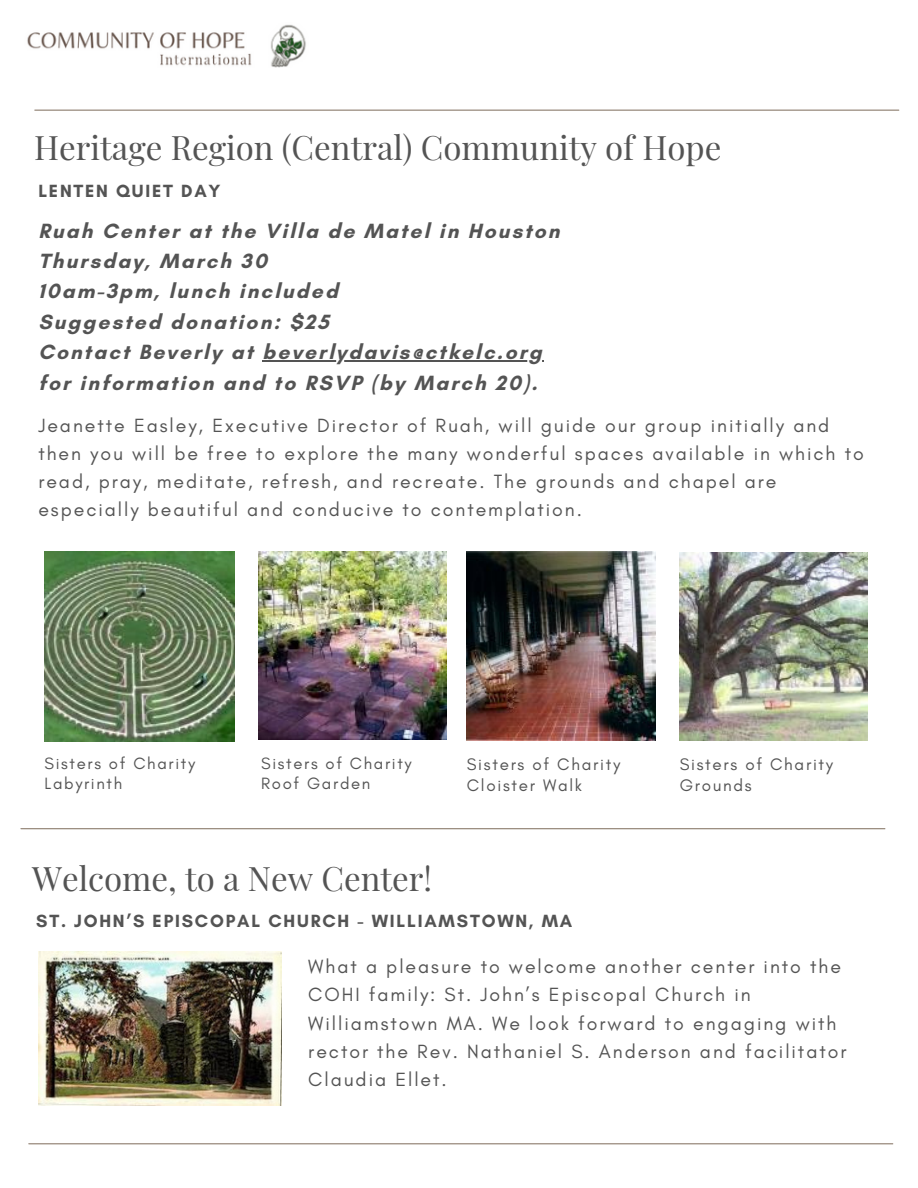
<style>
.page{position:relative;width:918px;height:1188px;background:#fff}
.page>*{position:absolute;margin:0;border:0;box-sizing:border-box;transform-origin:0 0}
.t1{font:33px "Playfair Display";color:#545454}
.t2{font:700 21px/30.3px "Glacial Indifference";letter-spacing:.1em;color:#545454}
.t3{font:19.5px/28.2px "Glacial Indifference";letter-spacing:.1em;color:#545454}
.t4{font:700 18px "Glacial Indifference";letter-spacing:.1em;color:#545454}
.t5{font:16.95px/20.4px "Glacial Indifference";letter-spacing:.1em;color:#545454}
.t6{font:16.65px/20.1px "Glacial Indifference";letter-spacing:.1em;color:#545454}
</style>
<div class="page">
<img style="left:27px;top:24px;width:279px;height:43px">
<hr style="left:35px;top:110px;width:864px;height:1px;background:#8c7c6d">
<hr style="left:29px;top:1143px;width:864px;height:1px;background:#8c7c6d">
<img style="left:45px;top:552px;width:190px;height:190px">
<img style="left:258px;top:552px;width:188px;height:187px">
<img style="left:467px;top:552px;width:189px;height:189px">
<img style="left:680px;top:552px;width:188px;height:188px">
<hr style="left:21px;top:828px;width:864px;height:1px;background:#8c7c6d">
<img style="left:38px;top:952px;width:243px;height:154px">
<hr style="left:263px;top:360px;width:281px;height:1px;background:#545454">
<h1 class="t1" style="left:34px;top:124px;width:689px">Heritage Region (Central) Community of Hope</h1>
<p class="t4" style="left:38px;top:179px;width:184px">LENTEN QUIET DAY</p>
<p class="t2" style="left:38px;top:215px;width:523px">Ruah Center at the Villa de Matel in Houston Thursday, March 30<br>10am-3pm, lunch included<br>Suggested donation: $25<br>Contact Beverly at beverlydavis@ctkelc.org for information and to RSVP (by March 20).</p>
<p class="t3" style="left:38px;top:411px;width:827px">Jeanette Easley, Executive Director of Ruah, will guide our group initially and then you will be free to explore the many wonderful spaces available in which to read, pray, meditate, refresh, and recreate. The grounds and chapel are especially beautiful and conducive to contemplation.</p>
<p class="t6" style="left:45px;top:753px;width:152px">Sisters of Charity<br>Labyrinth</p>
<p class="t5" style="left:467px;top:754px;width:155px">Sisters of Charity<br>Cloister Walk</p>
<p class="t5" style="left:680px;top:754px;width:155px">Sisters of Charity<br>Grounds</p>
<p class="t6" style="left:261px;top:753px;width:152px">Sisters of Charity<br>Roof Garden</p>
<h1 class="t1" style="left:32px;top:855px;width:401px">Welcome, to a New Center!</h1>
<p class="t4" style="left:36px;top:910px;width:538px">ST. JOHN’S EPISCOPAL CHURCH - WILLIAMSTOWN, MA</p>
<p class="t3" style="left:308px;top:952px;width:540px">What a pleasure to welcome another center into the COHI family: St. John’s Episcopal Church in Williamstown MA. We look forward to engaging with rector the Rev. Nathaniel S. Anderson and facilitator Claudia Ellet.</p>
</div>
